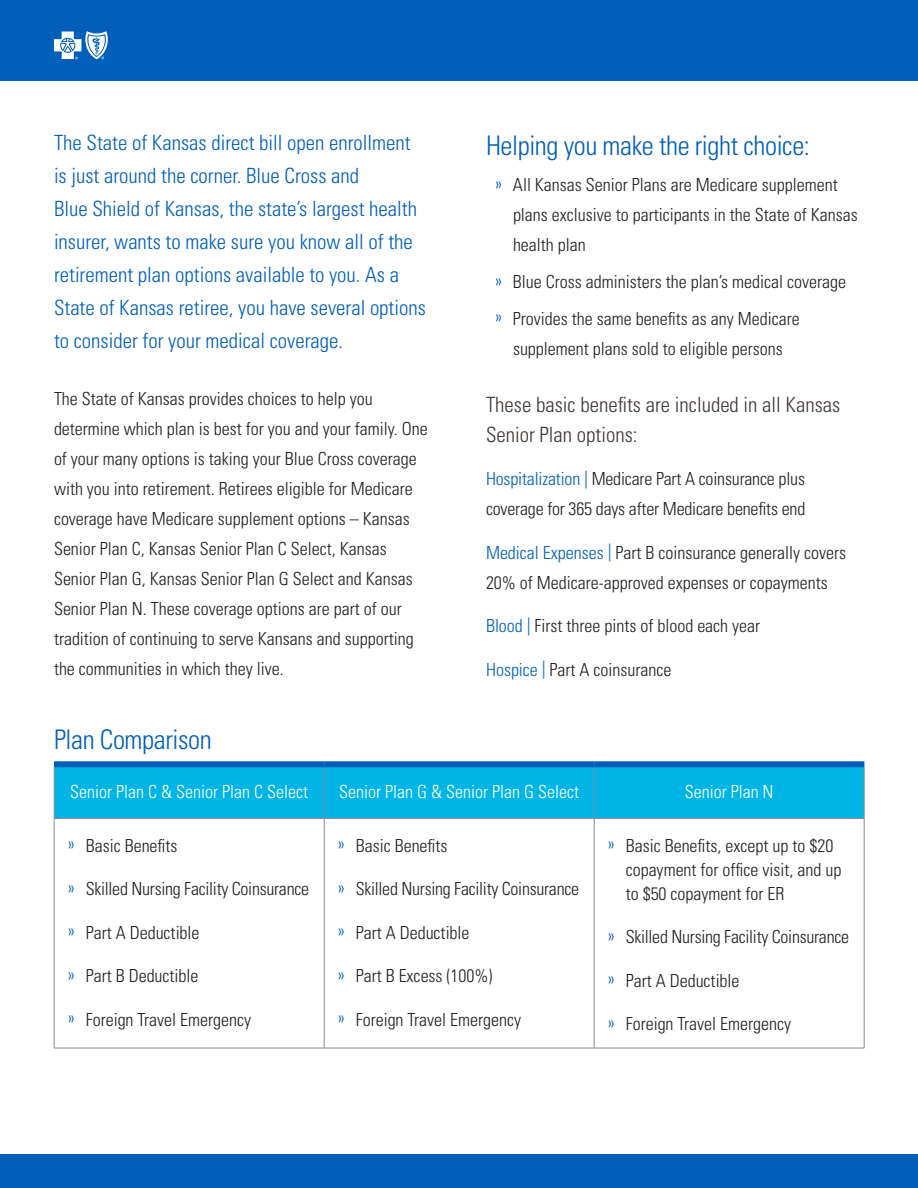
<style>
.page{position:relative;width:918px;height:1188px;background:#fff}
.page>*{position:absolute;margin:0;border:0;box-sizing:border-box;transform-origin:0 0}
.Section_Title{font:300 condensed 27px "Univers LT Std";letter-spacing:-.015em;color:#005fb9}
.Body_Copy{font:300 condensed 21px/33px "Univers LT Std";color:#005fb9}
.Body_Copy-2{font:300 condensed 21px/30px "Univers LT Std";color:#3e3835}
.Body_Copy-3{font:300 condensed 18px/30px "Univers LT Std";color:#231f20}
.Clean_Header{font:300 condensed 18px "Univers LT Std";color:#fff}
.s1{color:#005fb9}
</style>
<div class="page">
<div style="left:0;top:1154px;width:918px;height:34px;background:#005fb9"></div>
<div style="left:0;top:0;width:918px;height:81px;background:#005fb9"></div>
<svg style="left:54px;top:31px;width:54px;height:28px"></svg>
<div style="left:55px;top:767px;width:809px;height:51px;background:#00b5e6"></div>
<svg style="left:55px;top:819px;width:809px;height:229px"></svg>
<hr style="left:324px;top:767px;width:1px;height:51px;background:#8a8a8e">
<hr style="left:594px;top:767px;width:1px;height:51px;background:#8a8a8e">
<hr style="left:864px;top:767px;width:1px;height:51px;background:#8a8a8e">
<hr style="left:54px;top:767px;width:1px;height:51px;background:#8a8a8e">
<div style="left:54px;top:761px;width:270px;height:6px;background:#005fb9"></div>
<div style="left:324px;top:761px;width:270px;height:6px;background:#005fb9"></div>
<div style="left:594px;top:761px;width:270px;height:6px;background:#005fb9"></div>
<hr style="left:324px;top:819px;width:1px;height:229px;background:#8a8a8e">
<hr style="left:594px;top:819px;width:1px;height:229px;background:#8a8a8e">
<hr style="left:864px;top:819px;width:1px;height:229px;background:#8a8a8e">
<hr style="left:54px;top:818px;width:270px;height:1px;background:#8a8a8e">
<hr style="left:54px;top:819px;width:1px;height:229px;background:#8a8a8e">
<hr style="left:324px;top:818px;width:270px;height:1px;background:#8a8a8e">
<hr style="left:594px;top:818px;width:270px;height:1px;background:#8a8a8e">
<hr style="left:54px;top:1048px;width:270px;height:1px;background:#8a8a8e">
<hr style="left:324px;top:1048px;width:270px;height:1px;background:#8a8a8e">
<hr style="left:594px;top:1048px;width:270px;height:1px;background:#8a8a8e">
<p class="Body_Copy" style="left:54px;top:126px;width:373px">The State of Kansas direct bill open enrollment is just around the corner. Blue Cross and<br>Blue Shield of Kansas, the state’s largest health insurer, wants to make sure you know all of the retirement plan options available to you. As a State of Kansas retiree, you have several options to consider for your medical coverage.</p>
<p class="Body_Copy-3" style="left:54px;top:384px;width:375px">The State of Kansas provides choices to help you determine which plan is best for you and your family. One of your many options is taking your Blue Cross coverage with you into retirement. Retirees eligible for Medicare coverage have Medicare supplement options – Kansas Senior Plan C, Kansas Senior Plan C Select, Kansas Senior Plan G, Kansas Senior Plan G Select and Kansas Senior Plan N. These coverage options are part of our tradition of continuing to serve Kansans and supporting the communities in which they live.</p>
<p class="Section_Title" style="left:486px;top:129px;width:325px">Helping you make the right choice:</p>
<p class="Body_Copy-3" style="left:513px;top:170px;width:346px;text-indent:-18px"><span class="s1">»</span> All Kansas Senior Plans are Medicare supplement plans exclusive to participants in the State of Kansas health plan</p>
<p class="Body_Copy-3" style="left:495px;top:267px;width:353px"><span class="s1">»</span> Blue Cross administers the plan’s medical coverage</p>
<p class="Body_Copy-3" style="left:495px;top:303px;width:306px;text-align:center"><span class="s1">»</span> Provides the same benefits as any Medicare supplement plans sold to eligible persons</p>
<p class="Body_Copy-2" style="left:486px;top:389px;width:356px">These basic benefits are included in all Kansas<br>Senior Plan options:</p>
<p class="Body_Copy-3" style="left:486px;top:464px;width:321px"><span class="s1">Hospitalization |</span> Medicare Part A coinsurance plus coverage for 365 days after Medicare benefits end</p>
<p class="Body_Copy-3" style="left:486px;top:537px;width:362px"><span class="s1">Medical Expenses |</span> Part B coinsurance generally covers<br>20% of Medicare-approved expenses or copayments</p>
<p class="Body_Copy-3" style="left:486px;top:611px;width:276px"><span class="s1">Blood |</span> First three pints of blood each year</p>
<p class="Body_Copy-3" style="left:486px;top:654px;width:187px"><span class="s1">Hospice |</span> Part A coinsurance</p>
<p class="Section_Title" style="left:54px;top:723px;width:159px">Plan Comparison</p>
<p class="Clean_Header" style="left:70px;top:781px;width:239px">Senior Plan C &amp; Senior Plan C Select</p>
<p class="Clean_Header" style="left:339px;top:781px;width:241px">Senior Plan G &amp; Senior Plan G Select</p>
<p class="Clean_Header" style="left:685px;top:781px;width:90px">Senior Plan N</p>
<p class="Body_Copy-3" style="left:68px;top:830px;width:111px"><span class="s1">»</span> Basic Benefits</p>
<p class="Body_Copy-3" style="left:68px;top:874px;width:243px"><span class="s1">»</span> Skilled Nursing Facility Coinsurance</p>
<p class="Body_Copy-3" style="left:68px;top:917px;width:133px"><span class="s1">»</span> Part A Deductible</p>
<p class="Body_Copy-3" style="left:68px;top:961px;width:132px"><span class="s1">»</span> Part B Deductible</p>
<p class="Body_Copy-3" style="left:68px;top:1004px;width:185px"><span class="s1">»</span> Foreign Travel Emergency</p>
<p class="Body_Copy-3" style="left:338px;top:830px;width:111px"><span class="s1">»</span> Basic Benefits</p>
<p class="Body_Copy-3" style="left:338px;top:874px;width:243px"><span class="s1">»</span> Skilled Nursing Facility Coinsurance</p>
<p class="Body_Copy-3" style="left:338px;top:917px;width:133px"><span class="s1">»</span> Part A Deductible</p>
<p class="Body_Copy-3" style="left:338px;top:961px;width:156px"><span class="s1">»</span> Part B Excess (100%)</p>
<p class="Body_Copy-3" style="left:338px;top:1004px;width:185px"><span class="s1">»</span> Foreign Travel Emergency</p>
<p class="Body_Copy-3" style="left:626px;top:833px;width:217px;line-height:24px;text-indent:-18px"><span class="s1">»</span> Basic Benefits, except up to $20 copayment for office visit, and up to $50 copayment for ER</p>
<p class="Body_Copy-3" style="left:608px;top:922px;width:243px"><span class="s1">»</span> Skilled Nursing Facility Coinsurance</p>
<p class="Body_Copy-3" style="left:608px;top:965px;width:133px"><span class="s1">»</span> Part A Deductible</p>
<p class="Body_Copy-3" style="left:608px;top:1009px;width:185px"><span class="s1">»</span> Foreign Travel Emergency</p>
</div>
